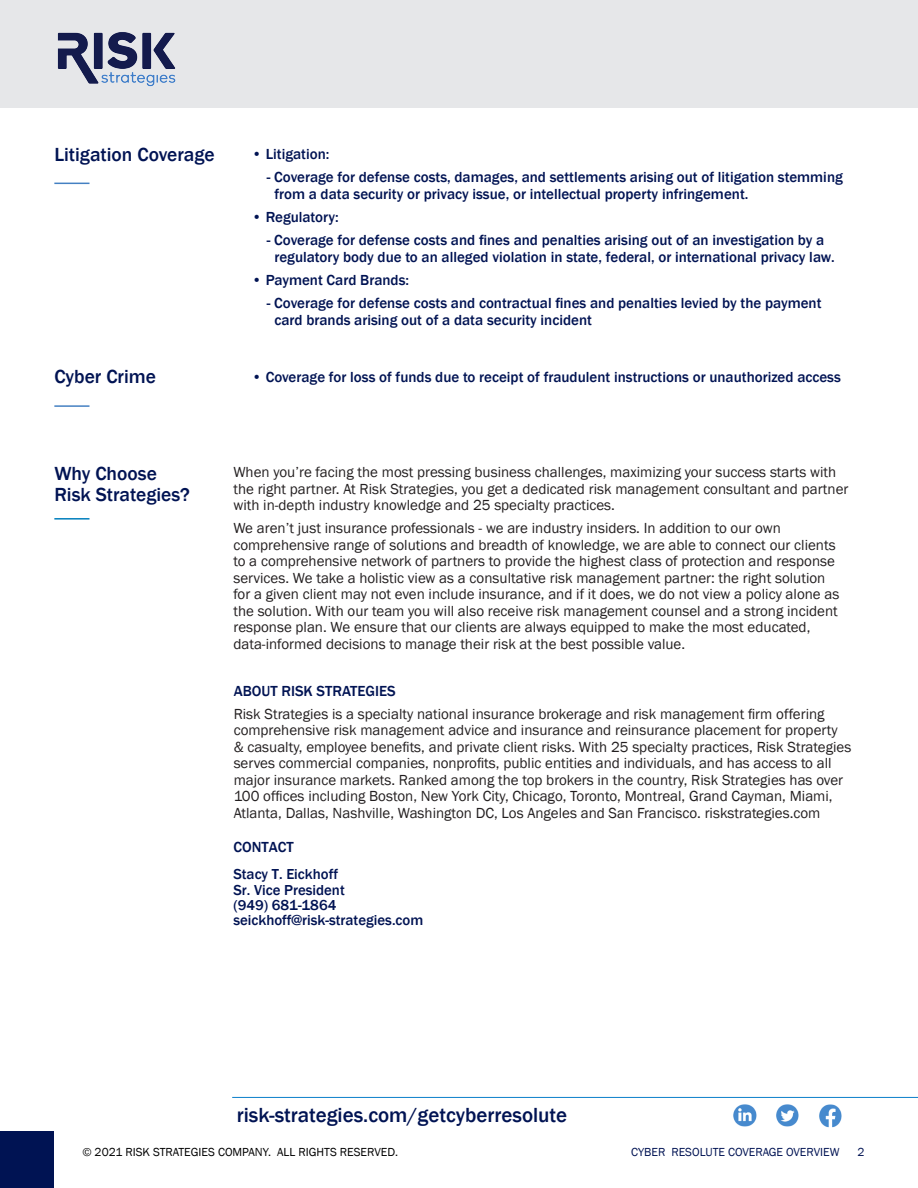
<style>
.page{position:relative;width:918px;height:1188px;background:#fff}
.page>*{position:absolute;margin:0;border:0;box-sizing:border-box;transform-origin:0 0}
.t1{font:500 21px "Franklin Gothic";color:#001353}
.t2{font:500 19.5px/21px "Franklin Gothic";color:#001353}
.t3{font:15px/16.5px "Franklin Gothic";color:#231f20}
.t4{font:500 15px/16.5px "Franklin Gothic";color:#001353}
.t5{font:500 14.85px/15.3px "Franklin Gothic";color:#001353}
.t6{font:12px "Franklin Gothic";color:#000}
.t7{font:12px "Franklin Gothic";color:#001353}
.s1{font-weight:500;color:#001353}
</style>
<div class="page">
<hr style="left:54px;top:183px;width:35px;height:1px;background:#4480c2">
<div style="left:0;top:0;width:918px;height:108px;background:#e6e7e9"></div>
<img style="left:57px;top:32px;width:119px;height:55px">
<div style="left:0;top:1132px;width:54px;height:56px;background:#001353"></div>
<hr style="left:232px;top:1097px;width:686px;height:1px;background:#0a7eca">
<img style="left:733px;top:1104px;width:24px;height:23px">
<img style="left:776px;top:1104px;width:23px;height:23px">
<img style="left:819px;top:1104px;width:23px;height:24px">
<hr style="left:54px;top:518px;width:35px;height:2px;background:#007ebd">
<hr style="left:54px;top:405px;width:35px;height:2px;background:#4480c2">
<p class="t2" style="left:54px;top:144px;width:162px">Litigation Coverage</p>
<p class="t4" style="left:252px;top:146px;width:79px">• Litigation:</p>
<p class="t4" style="left:274px;top:169px;width:570px;text-indent:-8px">- Coverage for defense costs, damages, and settlements arising out of litigation stemming from a data security or privacy issue, or intellectual property infringement.</p>
<p class="t4" style="left:252px;top:209px;width:88px">• Regulatory:</p>
<p class="t4" style="left:274px;top:232px;width:562px;text-indent:-8px">- Coverage for defense costs and fines and penalties arising out of an investigation by a regulatory body due to an alleged violation in state, federal, or international privacy law.</p>
<p class="t4" style="left:252px;top:272px;width:159px">• Payment Card Brands:</p>
<p class="t4" style="left:274px;top:295px;width:549px;text-indent:-8px">- Coverage for defense costs and contractual fines and penalties levied by the payment card brands arising out of a data security incident</p>
<p class="t2" style="left:54px;top:367px;width:103px">Cyber Crime</p>
<p class="t4" style="left:252px;top:369px;width:590px">• Coverage for loss of funds due to receipt of fraudulent instructions or unauthorized access</p>
<p class="t2" style="left:54px;top:463px;width:137px">Why Choose<br>Risk Strategies?</p>
<p class="t3" style="left:233px;top:464px;width:617px">When you’re facing the most pressing business challenges, maximizing your success starts with the right partner. At Risk Strategies, you get a dedicated risk management consultant and partner with in-depth industry knowledge and 25 specialty practices.</p>
<p class="t3" style="left:233px;top:520px;width:608px">We aren’t just insurance professionals - we are industry insiders. In addition to our own comprehensive range of solutions and breadth of knowledge, we are able to connect our clients to a comprehensive network of partners to provide the highest class of protection and response services. We take a holistic view as a consultative risk management partner: the right solution for a given client may not even include insurance, and if it does, we do not view a policy alone as the solution. With our team you will also receive risk management counsel and a strong incident response plan. We ensure that our clients are always equipped to make the most educated, data-informed decisions to manage their risk at the best possible value.</p>
<p class="t3" style="left:234px;top:679px;width:592px;line-height:23.2px"><span class="s1">ABOUT RISK STRATEGIES<br></span>Risk Strategies is a specialty national insurance brokerage and risk management firm offering</p>
<p class="t3" style="left:234px;top:722px;width:619px">comprehensive risk management advice and insurance and reinsurance placement for property &amp; casualty, employee benefits, and private client risks. With 25 specialty practices, Risk Strategies serves commercial companies, nonprofits, public entities and individuals, and has access to all major insurance markets. Ranked among the top brokers in the country, Risk Strategies has over 100 offices including Boston, New York City, Chicago, Toronto, Montreal, Grand Cayman, Miami, Atlanta, Dallas, Nashville, Washington DC, Los Angeles and San Francisco. riskstrategies.com</p>
<p class="t4" style="left:233px;top:838px;width:62px">CONTACT</p>
<p class="t5" style="left:233px;top:867px;width:191px">Stacy T. Eickhoff<br>Sr. Vice President<br>(949) 681-1864 seickhoff@risk-strategies.com</p>
<p class="t1" style="left:237px;top:1102px;width:332px">risk-strategies.com/getcyberresolute</p>
<p class="t6" style="left:82px;top:1145px;width:317px">© 2021 RISK STRATEGIES COMPANY. ALL RIGHTS RESERVED.</p>
<p class="t7" style="left:631px;top:1145px;width:210px">CYBER RESOLUTE COVERAGE OVERVIEW</p>
<p class="t7" style="left:858px;top:1145px;width:9px">2</p>
</div>
